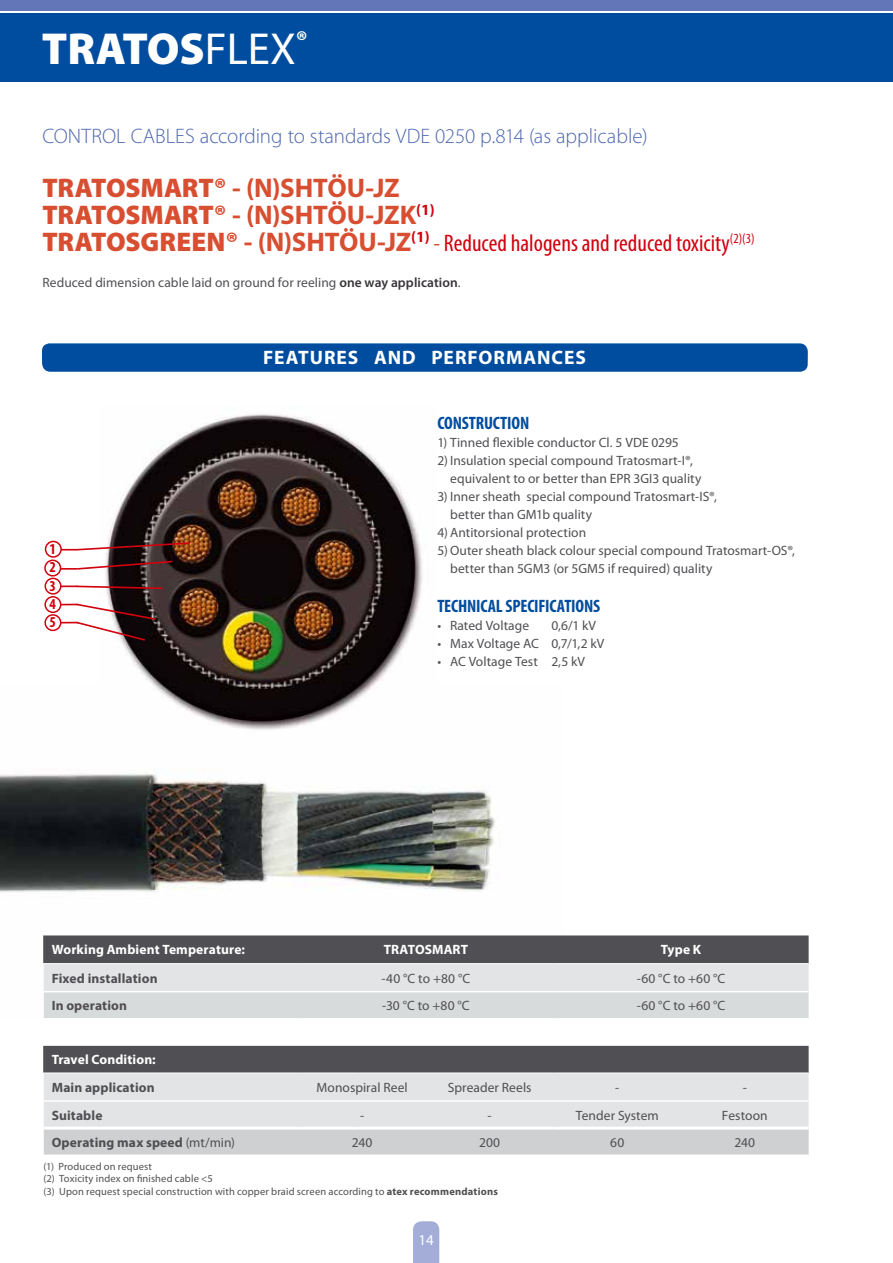
<style>
.page{position:relative;width:893px;height:1263px;background:#fff}
.page>*{position:absolute;margin:0;border:0;box-sizing:border-box;transform-origin:0 0}
.t1{font:900 45px "Myriad Pro";color:#fff}
.t2{font:700 27px/27px "Myriad Pro";letter-spacing:-.01em;color:#d84e31}
.t3{font:condensed 24px "Myriad Pro";color:#d1010e}
.t4{font:300 21px "Myriad Pro";color:#4d67af}
.t5{font:700 19.5px "Myriad Pro";letter-spacing:.05em;color:#fff}
.t6{font:700 condensed 18px "Myriad Pro";letter-spacing:-.01em;color:#004d9f}
.t7{font:700 condensed 15.15px/18.1px "Myriad Pro";color:#d1010e;text-align:justify}
.t8{font:15px "Myriad Pro";color:#fff}
.t9{font:13.5px/18px "Myriad Pro";letter-spacing:.005em;color:#504f53}
.t10{font:700 13.5px "Myriad Pro";letter-spacing:.01em;color:#504f53}
.t11{font:700 13.5px "Myriad Pro";letter-spacing:.01em;color:#fff}
.t12{font:10.5px/12.6px "Myriad Pro";letter-spacing:.015em;color:#504f53}
.s1{font-weight:400}
.s2{font-weight:900}
.s3{font-weight:900;font-stretch:normal;font-size:27px;color:#d84e31}
.s4{font-weight:700;font-stretch:normal;font-size:27px;color:#d84e31}
.s5{color:#d84e31}
.s6{font-weight:600;color:#373437}
.s7{font-weight:700}
</style>
<div class="page">
<div style="left:42px;top:343px;width:766px;height:29px;background:#004d9f;border-radius:8px"></div>
<img style="left:0;top:772px;width:495px;height:120px">
<img style="left:105px;top:414px;width:317px;height:316px">
<div style="left:44px;top:614px;width:17px;height:17px;border:2px solid #d1010e;border-radius:50%"></div>
<div style="left:44px;top:559px;width:17px;height:17px;border:2px solid #d1010e;border-radius:50%"></div>
<div style="left:45px;top:578px;width:17px;height:17px;border:2px solid #d1010e;border-radius:50%"></div>
<div style="left:44px;top:596px;width:17px;height:17px;border:2px solid #d1010e;border-radius:50%"></div>
<div style="left:45px;top:541px;width:17px;height:17px;border:2px solid #d1010e;border-radius:50%"></div>
<svg style="left:61px;top:560px;width:113px;height:11px"></svg>
<svg style="left:61px;top:585px;width:103px;height:5px"></svg>
<svg style="left:61px;top:541px;width:130px;height:10px"></svg>
<svg style="left:61px;top:602px;width:96px;height:40px"></svg>
<svg style="left:43px;top:935px;width:766px;height:84px;background:#b0b1b3"></svg>
<svg style="left:43px;top:1046px;width:766px;height:109px;background:#babbbd"></svg>
<hr style="left:44px;top:1127px;width:254px;height:3px;background:#fff">
<hr style="left:298px;top:1127px;width:61px;height:3px;background:#fff">
<hr style="left:359px;top:1127px;width:67px;height:3px;background:#fff">
<hr style="left:426px;top:1127px;width:127px;height:3px;background:#fff">
<hr style="left:553px;top:1127px;width:128px;height:3px;background:#fff">
<hr style="left:681px;top:1127px;width:128px;height:3px;background:#fff">
<div style="left:0;top:13px;width:893px;height:68px;background:#004d9f"></div>
<svg style="left:413px;top:1221px;width:26px;height:42px"></svg>
<div style="left:0;top:0;width:893px;height:11px;background:#6276b8"></div>
<h1 class="t1" style="left:42px;top:19px;width:267px">TRATOS<span class="s1">FLEX</span><sup>®</sup></h1>
<h3 class="t4" style="left:43px;top:124px;width:607px">CONTROL CABLES according to standards VDE 0250 p.814 (as applicable)</h3>
<h2 class="t2" style="left:43px;top:174px;width:394px"><span class="s2">TRATOSMART®</span> - (N)SHTÖU-JZ<br><span class="s2">TRATOSMART®</span> - (N)SHTÖU-JZK<sup>(1)</sup></h2>
<h3 class="t3" style="left:43px;top:229px;width:714px"><span class="s3">TRATOSGREEN®</span> <span class="s4">- (N)SHTÖU-JZ</span><sup>(1)</sup> <span class="s5">-</span> Reduced halogens and reduced toxicity<sup>(2)(3)</sup></h3>
<p class="t9" style="left:43px;top:274px;width:418px">Reduced dimension cable laid on ground for reeling <span class="s6">one way application</span>.</p>
<p class="t7" style="left:49px;top:540px;width:8px">1<br>2<br>3<br>4<br>5</p>
<h3 class="t5" style="left:263px;top:345px;width:324px">FEATURES AND PERFORMANCES</h3>
<h3 class="t6" style="left:437px;top:411px;width:93px">CONSTRUCTION</h3>
<p class="t9" style="left:437px;top:433px;width:243px">1) Tinned flexible conductor Cl. 5 VDE 0295</p>
<p class="t9" style="left:450px;top:451px;width:253px;text-indent:-13px">2) Insulation special compound Tratosmart-I®, equivalent to or better than EPR 3GI3 quality</p>
<p class="t9" style="left:450px;top:487px;width:268px;text-indent:-13px">3) Inner sheath special compound Tratosmart-IS®, better than GM1b quality</p>
<p class="t9" style="left:437px;top:523px;width:150px">4) Antitorsional protection</p>
<p class="t9" style="left:450px;top:541px;width:346px;text-indent:-13px">5) Outer sheath black colour special compound Tratosmart-OS®, better than 5GM3 (or 5GM5 if required) quality</p>
<h3 class="t6" style="left:437px;top:595px;width:164px">TECHNICAL SPECIFICATIONS</h3>
<p class="t9" style="left:437px;top:616px;width:93px">• Rated Voltage</p>
<p class="t9" style="left:551px;top:616px;width:46px">0,6/1 kV</p>
<p class="t9" style="left:437px;top:634px;width:169px">• Max Voltage AC 0,7/1,2 kV</p>
<p class="t9" style="left:437px;top:652px;width:149px">• AC Voltage Test 2,5 kV</p>
<p class="t11" style="left:52px;top:941px;width:195px">Working Ambient Temperature:</p>
<p class="t11" style="left:384px;top:941px;width:86px">TRATOSMART</p>
<p class="t11" style="left:661px;top:941px;width:42px">Type K</p>
<p class="t10" style="left:52px;top:969px;width:107px">Fixed installation</p>
<p class="t9" style="left:382px;top:969px;width:90px">-40 °C to +80 °C</p>
<p class="t9" style="left:637px;top:969px;width:90px">-60 °C to +60 °C</p>
<p class="t10" style="left:52px;top:997px;width:77px">In operation</p>
<p class="t9" style="left:382px;top:996px;width:89px">-30 °C to +80 °C</p>
<p class="t9" style="left:637px;top:996px;width:90px">-60 °C to +60 °C</p>
<p class="t11" style="left:52px;top:1051px;width:106px">Travel Condition:</p>
<p class="t10" style="left:52px;top:1079px;width:104px">Main application</p>
<p class="t9" style="left:316px;top:1078px;width:93px">Monospiral Reel</p>
<p class="t9" style="left:448px;top:1078px;width:85px">Spreader Reels</p>
<p class="t9" style="left:615px;top:1078px;width:6px">-</p>
<p class="t9" style="left:743px;top:1078px;width:6px">-</p>
<p class="t10" style="left:52px;top:1106px;width:52px">Suitable</p>
<p class="t9" style="left:360px;top:1106px;width:6px">-</p>
<p class="t9" style="left:488px;top:1106px;width:6px">-</p>
<p class="t9" style="left:576px;top:1106px;width:84px">Tender System</p>
<p class="t9" style="left:722px;top:1106px;width:47px">Festoon</p>
<p class="t10" style="left:52px;top:1133px;width:185px">Operating max speed <span class="s1">(mt/min)</span></p>
<p class="t9" style="left:352px;top:1133px;width:22px">240</p>
<p class="t9" style="left:479px;top:1133px;width:22px">200</p>
<p class="t9" style="left:610px;top:1133px;width:15px">60</p>
<p class="t9" style="left:734px;top:1133px;width:22px">240</p>
<p class="t12" style="left:44px;top:1160px;width:456px">(1) Produced on request<br>(2) Toxicity index on finished cable &lt;5<br>(3) Upon request special construction with copper braid screen according to <span class="s7">atex recommendations</span></p>
<p class="t8" style="left:418px;top:1231px;width:17px">14</p>
</div>
